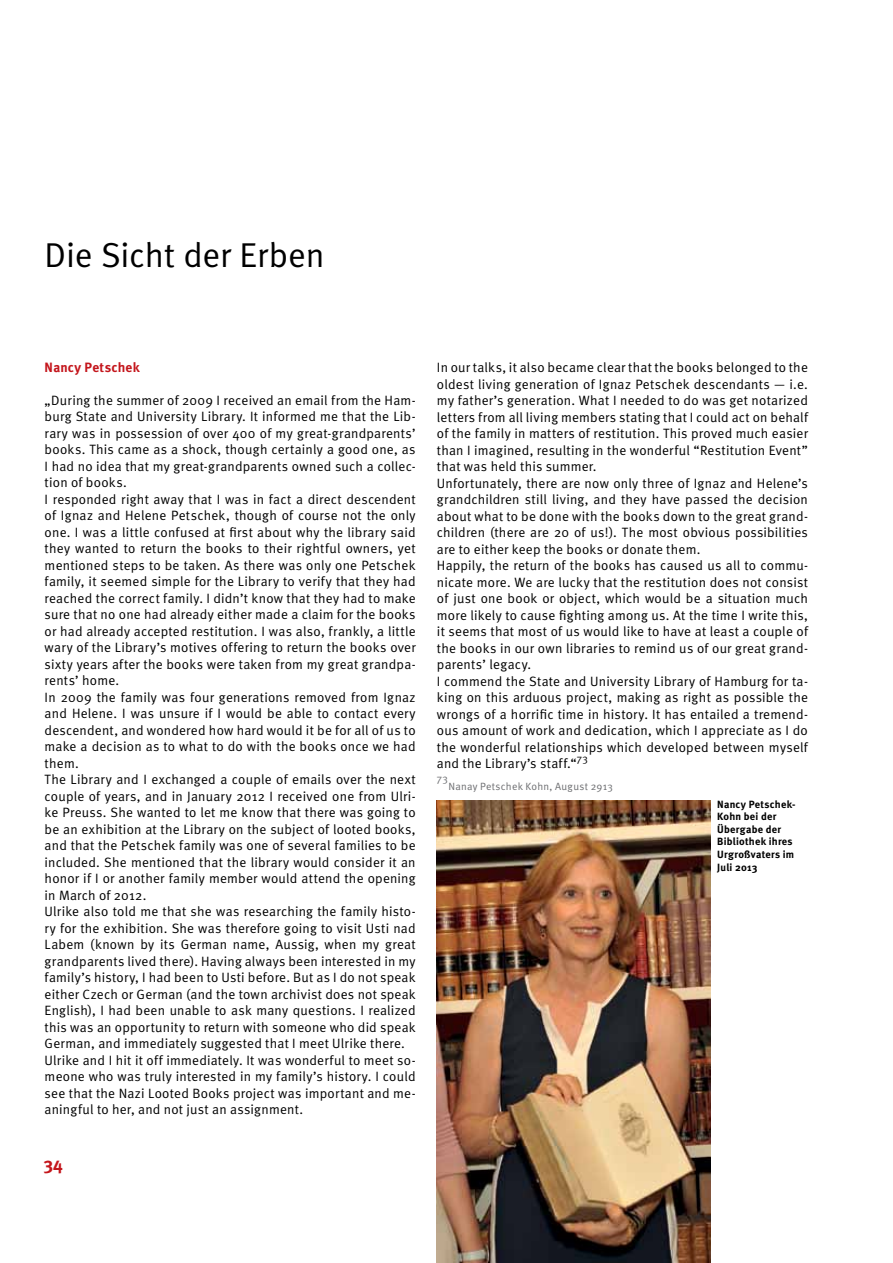
<style>
.page{position:relative;width:893px;height:1263px;background:#fff}
.page>*{position:absolute;margin:0;border:0;box-sizing:border-box;transform-origin:0 0}
.t1{font:34.5px "Meta Normal";color:#000}
.t2{font:700 18px "Meta";color:#c4161c}
.t3{font:13.5px/16.5px "Meta Normal";letter-spacing:.015em;color:#000}
.t4{font:700 13.5px "Meta";letter-spacing:.02em;color:#c4161c}
.t5{font:700 10.5px/12.6px "Meta";letter-spacing:.025em;color:#000}
.t6{font:10.5px "Meta Normal";letter-spacing:.03em;color:#6d6e71}
</style>
<div class="page">
<img style="left:437px;top:800px;width:273px;height:463px">
<h1 class="t1" style="left:45px;top:235px;width:282px">Die Sicht der Erben</h1>
<p class="t4" style="left:45px;top:359px;width:97px">Nancy Petschek</p>
<p class="t3" style="left:45px;top:392px;width:373px">„During the summer of 2009 I received an email from the Ham&shy;burg State and University Library. It informed me that the Lib&shy;rary was in possession of over 400 of my great-grandparents’ books. This came as a shock, though certainly a good one, as I had no idea that my great-grandparents owned such a collec&shy;tion of books.<br>I responded right away that I was in fact a direct descendent of Ignaz and Helene Petschek, though of course not the only one. I was a little confused at first about why the library said they wanted to return the books to their rightful owners, yet mentioned steps to be taken. As there was only one Petschek family, it seemed simple for the Library to verify that they had reached the correct family. I didn’t know that they had to make sure that no one had already either made a claim for the books or had already accepted restitution. I was also, frankly, a little wary of the Library’s motives offering to return the books over sixty years after the books were taken from my great grandpa&shy;rents’ home.<br>In 2009 the family was four generations removed from Ignaz and Helene. I was unsure if I would be able to contact every descendent, and wondered how hard would it be for all of us to make a decision as to what to do with the books once we had them.<br>The Library and I exchanged a couple of emails over the next couple of years, and in January 2012 I received one from Ulri&shy;ke Preuss. She wanted to let me know that there was going to be an exhibition at the Library on the subject of looted books, and that the Petschek family was one of several families to be included. She mentioned that the library would consider it an honor if I or another family member would attend the opening in March of 2012.<br>Ulrike also told me that she was researching the family histo&shy;ry for the exhibition. She was therefore going to visit Usti nad Labem (known by its German name, Aussig, when my great grandparents lived there). Having always been interested in my family’s history, I had been to Usti before. But as I do not speak either Czech or German (and the town archivist does not speak English), I had been unable to ask many questions. I realized this was an opportunity to return with someone who did speak German, and immediately suggested that I meet Ulrike there.<br>Ulrike and I hit it off immediately. It was wonderful to meet so&shy;meone who was truly interested in my family’s history. I could see that the Nazi Looted Books project was important and me&shy;aningful to her, and not just an assignment.</p>
<h2 class="t2" style="left:44px;top:1152px;width:21px">34</h2>
<p class="t3" style="left:437px;top:359px;width:373px">In our talks, it also became clear that the books belonged to the oldest living generation of Ignaz Petschek descendants — i.e. my father’s generation. What I needed to do was get notarized letters from all living members stating that I could act on behalf of the family in matters of restitution. This proved much easier than I imagined, resulting in the wonderful “Restitution Event” that was held this summer.<br>Unfortunately, there are now only three of Ignaz and Helene’s grandchildren still living, and they have passed the decision about what to be done with the books down to the great grand&shy;children (there are 20 of us!). The most obvious possibilities are to either keep the books or donate them.<br>Happily, the return of the books has caused us all to commu&shy;nicate more. We are lucky that the restitution does not consist of just one book or object, which would be a situation much more likely to cause fighting among us. At the time I write this, it seems that most of us would like to have at least a couple of the books in our own libraries to remind us of our great grand&shy;parents’ legacy.<br>I commend the State and University Library of Hamburg for ta&shy;king on this arduous project, making as right as possible the wrongs of a horrific time in history. It has entailed a tremend&shy;ous amount of work and dedication, which I appreciate as I do the wonderful relationships which developed between myself and the Library’s staff.“<sup>73</sup></p>
<p class="t6" style="left:437px;top:772px;width:13px">73</p>
<p class="t6" style="left:448px;top:780px;width:166px">Nanay Petschek Kohn, August 2913</p>
<p class="t5" style="left:717px;top:797px;width:80px">Nancy Petschek-<br>Kohn bei der<br>Übergabe der<br>Bibliothek ihres<br>Urgroßvaters im<br>Juli 2013</p>
</div>
